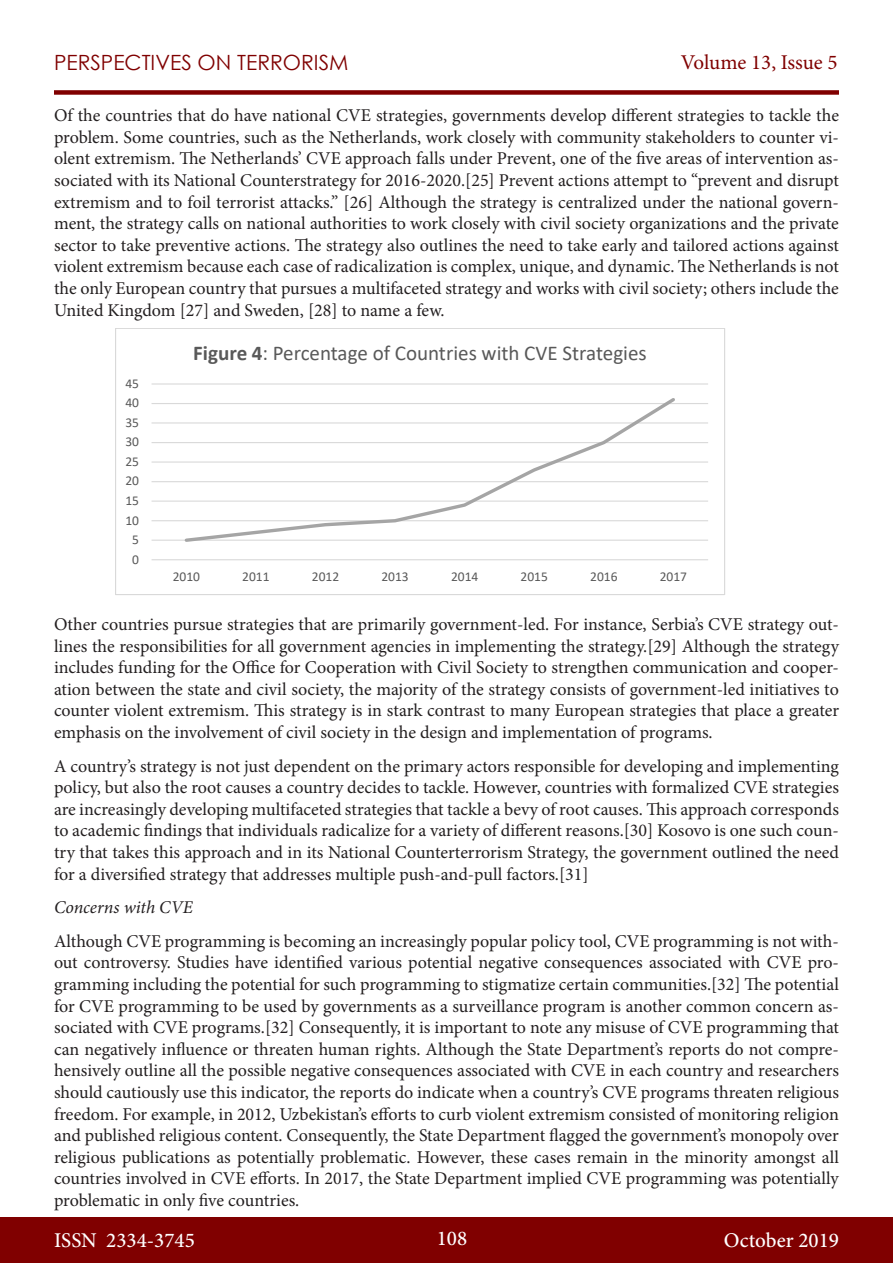
<style>
.page{position:relative;width:893px;height:1263px;background:#fff}
.page>*{position:absolute;margin:0;border:0;box-sizing:border-box;transform-origin:0 0}
.t1{font:21px "Calibri";color:#595959}
.t2{font:500 21px "Minion Pro";color:#fff}
.t3{font:21px "Century Gothic";color:#800000}
.t4{font:21px "Minion Pro";letter-spacing:-.005em;color:#800000}
.t5{font:18px/21.6px "Minion Pro";color:#231f20;text-align:justify}
.t6{font:italic 18px "Minion Pro";color:#231f20}
.t7{font:13.5px "Calibri";color:#595959}
.s1{font-weight:700}
</style>
<div class="page">
<div style="left:0;top:1217px;width:893px;height:46px;background:#800000"></div>
<div style="left:54px;top:90px;width:785px;height:5px;background:#800000"></div>
<hr style="left:152px;top:540px;width:556px;height:1px;background:#d9d9d9">
<hr style="left:152px;top:520px;width:556px;height:1px;background:#d9d9d9">
<hr style="left:152px;top:500px;width:556px;height:2px;background:#d9d9d9">
<hr style="left:152px;top:481px;width:556px;height:1px;background:#d9d9d9">
<hr style="left:152px;top:461px;width:556px;height:2px;background:#d9d9d9">
<hr style="left:152px;top:442px;width:556px;height:1px;background:#d9d9d9">
<hr style="left:152px;top:422px;width:556px;height:1px;background:#d9d9d9">
<hr style="left:152px;top:403px;width:556px;height:1px;background:#d9d9d9">
<hr style="left:152px;top:383px;width:556px;height:2px;background:#d9d9d9">
<hr style="left:152px;top:559px;width:556px;height:1px;background:#d9d9d9">
<svg style="left:183px;top:398px;width:495px;height:144px"></svg>
<div style="left:115px;top:328px;width:610px;height:267px;border:1px solid #d9d9d9"></div>
<p class="t3" style="left:54px;top:47px;width:296px">PERSPECTIVES ON TERRORISM</p>
<p class="t4" style="left:681px;top:48px;width:158px">Volume 13, Issue 5</p>
<p class="t5" style="left:54px;top:105px;width:787px">Of the countries that do have national CVE strategies, governments develop different strategies to tackle the problem. Some countries, such as the Netherlands, work closely with community stakeholders to counter vi&shy;olent extremism. The Netherlands’ CVE approach falls under Prevent, one of the five areas of intervention as&shy;sociated with its National Counterstrategy for 2016-2020.[25] Prevent actions attempt to “prevent and disrupt extremism and to foil terrorist attacks.” [26] Although the strategy is centralized under the national govern&shy;ment, the strategy calls on national authorities to work closely with civil society organizations and the private sector to take preventive actions. The strategy also outlines the need to take early and tailored actions against violent extremism because each case of radicalization is complex, unique, and dynamic. The Netherlands is not the only European country that pursues a multifaceted strategy and works with civil society; others include the United Kingdom [27] and Sweden, [28] to name a few.</p>
<p class="t7" style="left:125px;top:374px;width:15px">45</p>
<p class="t7" style="left:125px;top:393px;width:15px">40</p>
<p class="t7" style="left:125px;top:413px;width:15px">35</p>
<p class="t7" style="left:125px;top:433px;width:15px">30</p>
<p class="t7" style="left:125px;top:452px;width:15px">25</p>
<p class="t7" style="left:125px;top:472px;width:15px">20</p>
<p class="t7" style="left:125px;top:491px;width:15px">15</p>
<p class="t7" style="left:125px;top:511px;width:15px">10</p>
<p class="t7" style="left:132px;top:530px;width:8px">5</p>
<p class="t7" style="left:132px;top:550px;width:8px">0</p>
<p class="t1" style="left:193px;top:338px;width:455px"><span class="s1">Figure 4</span>: Percentage of Countries with CVE Strategies</p>
<p class="t7" style="left:173px;top:567px;width:29px">2010</p>
<p class="t7" style="left:242px;top:567px;width:29px">2011</p>
<p class="t7" style="left:312px;top:567px;width:29px">2012</p>
<p class="t7" style="left:381px;top:567px;width:29px">2013</p>
<p class="t7" style="left:451px;top:567px;width:29px">2014</p>
<p class="t7" style="left:521px;top:567px;width:29px">2015</p>
<p class="t7" style="left:590px;top:567px;width:29px">2016</p>
<p class="t7" style="left:660px;top:567px;width:29px">2017</p>
<p class="t5" style="left:54px;top:613px;width:786px">Other countries pursue strategies that are primarily government-led. For instance, Serbia’s CVE strategy out&shy;lines the responsibilities for all government agencies in implementing the strategy.[29] Although the strategy includes funding for the Office for Cooperation with Civil Society to strengthen communication and cooper&shy;ation between the state and civil society, the majority of the strategy consists of government-led initiatives to counter violent extremism. This strategy is in stark contrast to many European strategies that place a greater emphasis on the involvement of civil society in the design and implementation of programs.</p>
<p class="t5" style="left:54px;top:755px;width:787px">A country’s strategy is not just dependent on the primary actors responsible for developing and implementing policy, but also the root causes a country decides to tackle. However, countries with formalized CVE strategies are increasingly developing multifaceted strategies that tackle a bevy of root causes. This approach corresponds to academic findings that individuals radicalize for a variety of different reasons.[30] Kosovo is one such coun&shy;try that takes this approach and in its National Counterterrorism Strategy, the government outlined the need for a diversified strategy that addresses multiple push-and-pull factors.[31]</p>
<p class="t6" style="left:54px;top:895px;width:140px">Concerns with CVE</p>
<p class="t5" style="left:54px;top:930px;width:787px">Although CVE programming is becoming an increasingly popular policy tool, CVE programming is not with&shy;out controversy. Studies have identified various potential negative consequences associated with CVE pro&shy;gramming including the potential for such programming to stigmatize certain communities.[32] The potential for CVE programming to be used by governments as a surveillance program is another common concern as&shy;sociated with CVE programs.[32] Consequently, it is important to note any misuse of CVE programming that can negatively influence or threaten human rights. Although the State Department’s reports do not compre&shy;hensively outline all the possible negative consequences associated with CVE in each country and researchers should cautiously use this indicator, the reports do indicate when a country’s CVE programs threaten religious freedom. For example, in 2012, Uzbekistan’s efforts to curb violent extremism consisted of monitoring religion and published religious content. Consequently, the State Department flagged the government’s monopoly over religious publications as potentially problematic. However, these cases remain in the minority amongst all countries involved in CVE efforts. In 2017, the State Department implied CVE programming was potentially problematic in only five countries.</p>
<p class="t2" style="left:54px;top:1226px;width:142px">ISSN 2334-3745</p>
<p class="t2" style="left:437px;top:1224px;width:32px">108</p>
<p class="t2" style="left:724px;top:1226px;width:117px">October 2019</p>
</div>
